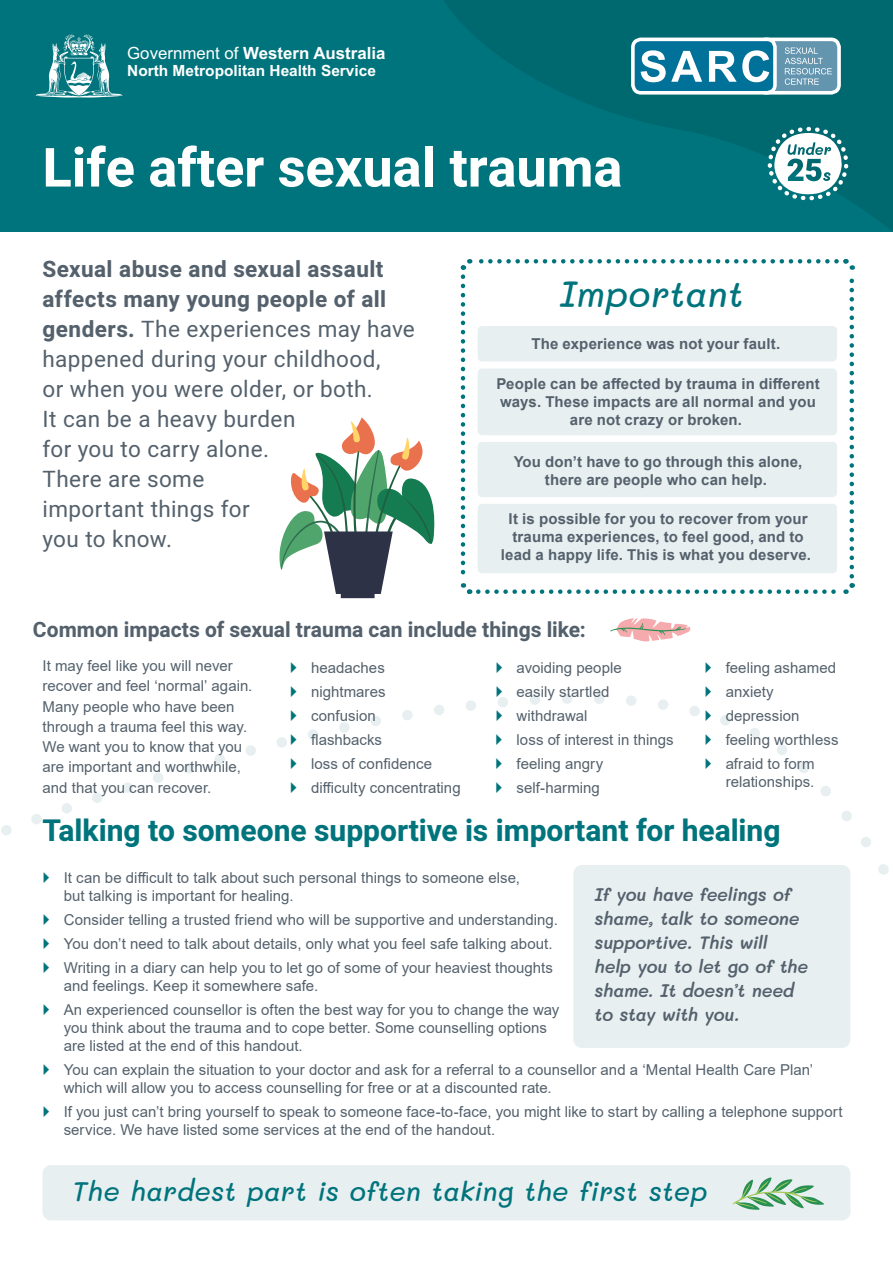
<style>
.page{position:relative;width:893px;height:1263px;background:#fff}
.page>*{position:absolute;margin:0;border:0;box-sizing:border-box;transform-origin:0 0}
.t1{font:700 54px "Heebo";color:#fff}
.t2{font:italic 500 36px "Mali";letter-spacing:.005em;color:#00747c}
.t3{font:700 30px "Heebo";color:#00747c}
.t4{font:italic 500 27px "Mali";letter-spacing:.005em;color:#00747c}
.t5{font:22.5px/30px "Heebo";letter-spacing:.02em;color:#54616c}
.t6{font:700 21px "Heebo";color:#54616c}
.t7{font:italic 600 18px/24px "Mali";letter-spacing:-.015em;color:#54616c}
.t8{font:700 16.8px "Arial";color:#fff}
.t9{font:700 15.45px "Arial";color:#fff}
.t10{font:15px/24px "Arial";letter-spacing:.005em;color:#54616c}
.t11{font:700 15px/18px "Arial";letter-spacing:.01em;color:#54616c;text-align:center}
.s1{font-weight:400}
.s2{font-weight:700}
</style>
<div class="page">
<svg style="left:1px;top:598px;width:805px;height:237px"></svg>
<svg style="left:820px;top:786px;width:69px;height:262px"></svg>
<div style="left:0;top:0;width:893px;height:232px;background:#00747c"></div>
<svg style="left:444px;top:0;width:449px;height:231px"></svg>
<div style="left:758px;top:39px;width:81px;height:54px;background:#6395af;border-radius:8px"></div>
<div style="left:756px;top:38px;width:85px;height:57px;border:4px solid #fff;border-radius:8px"></div>
<div style="left:633px;top:39px;width:142px;height:54px;background:#007198;border-radius:8px"></div>
<div style="left:631px;top:38px;width:146px;height:57px;border:4px solid #fff;border-radius:8px"></div>
<svg style="left:641px;top:50px;width:128px;height:32px"></svg>
<svg style="left:785px;top:47px;width:47px;height:38px"></svg>
<svg style="left:36px;top:34px;width:86px;height:64px"></svg>
<svg style="left:460px;top:259px;width:395px;height:335px"></svg>
<div style="left:478px;top:326px;width:359px;height:35px;background:#e8eff1;border-radius:4px"></div>
<div style="left:478px;top:442px;width:359px;height:55px;background:#e8eff1;border-radius:4px"></div>
<div style="left:478px;top:504px;width:359px;height:69px;background:#e8eff1;border-radius:4px"></div>
<div style="left:478px;top:369px;width:359px;height:66px;background:#e8eff1;border-radius:4px"></div>
<div style="left:573px;top:865px;width:277px;height:183px;background:#e8eff1;border-radius:9px"></div>
<div style="left:43px;top:1165px;width:807px;height:55px;background:#e8eff1;border-radius:9px"></div>
<svg style="left:732px;top:1177px;width:92px;height:33px"></svg>
<svg style="left:609px;top:607px;width:86px;height:45px"></svg>
<svg style="left:279px;top:417px;width:156px;height:181px"></svg>
<svg style="left:765px;top:125px;width:88px;height:78px"></svg>
<svg style="left:291px;top:662px;width:6px;height:11px"></svg>
<svg style="left:291px;top:686px;width:6px;height:11px"></svg>
<svg style="left:291px;top:710px;width:5px;height:11px"></svg>
<svg style="left:291px;top:734px;width:5px;height:11px"></svg>
<svg style="left:291px;top:758px;width:5px;height:11px"></svg>
<svg style="left:291px;top:782px;width:5px;height:11px"></svg>
<svg style="left:497px;top:662px;width:5px;height:11px"></svg>
<svg style="left:497px;top:686px;width:5px;height:11px"></svg>
<svg style="left:497px;top:710px;width:5px;height:11px"></svg>
<svg style="left:497px;top:734px;width:5px;height:11px"></svg>
<svg style="left:497px;top:758px;width:5px;height:11px"></svg>
<svg style="left:497px;top:782px;width:5px;height:11px"></svg>
<svg style="left:706px;top:662px;width:5px;height:11px"></svg>
<svg style="left:706px;top:686px;width:5px;height:11px"></svg>
<svg style="left:706px;top:710px;width:5px;height:11px"></svg>
<svg style="left:706px;top:734px;width:5px;height:11px"></svg>
<svg style="left:706px;top:758px;width:5px;height:11px"></svg>
<p class="t8" style="left:127px;top:42px;width:260px"><span class="s1">Government of</span> Western Australia</p>
<p class="t9" style="left:127px;top:60px;width:250px">North Metropolitan Health Service</p>
<h1 class="t1" style="left:43px;top:130px;width:581px">Life after sexual trauma</h1>
<p class="t5" style="left:43px;top:253px;width:374px"><span class="s2">Sexual abuse and sexual assault affects many young people of all genders.</span> The experiences may have happened during your childhood,<br>or when you were older, or both.<br>It can be a heavy burden<br>for you to carry alone.<br>There are some<br>important things for<br>you to know.</p>
<h2 class="t2" style="left:560px;top:273px;width:185px">Important</h2>
<p class="t11" style="left:532px;top:335px;width:250px">The experience was not your fault.</p>
<p class="t11" style="left:496px;top:374px;width:325px">People can be affected by trauma in different ways. These impacts are all normal and you are not crazy or broken.</p>
<p class="t11" style="left:514px;top:453px;width:290px">You don’t have to go through this alone, there are people who can help.</p>
<p class="t11" style="left:501px;top:510px;width:311px">It is possible for you to recover from your trauma experiences, to feel good, and to lead a happy life. This is what you deserve.</p>
<h3 class="t6" style="left:33px;top:615px;width:554px">Common impacts of sexual trauma can include things like:</h3>
<p class="t10" style="left:516px;top:655px;width:159px">avoiding people<br>easily startled withdrawal<br>loss of interest in things feeling angry self-harming</p>
<p class="t10" style="left:43px;top:656px;width:211px;line-height:20.2px">It may feel like you will never recover and feel ‘normal’ again.<br>Many people who have been through a trauma feel this way.<br>We want you to know that you are important and worthwhile, and that you can recover.</p>
<p class="t10" style="left:726px;top:655px;width:114px">feeling ashamed anxiety depression feeling worthless afraid to form</p>
<p class="t10" style="left:311px;top:655px;width:151px">headaches nightmares<br>confusion<br>flashbacks<br>loss of confidence difficulty concentrating</p>
<p class="t10" style="left:726px;top:769px;width:90px">relationships.</p>
<h3 class="t3" style="left:43px;top:809px;width:739px">Talking to someone supportive is important for healing</h3>
<p class="t10" style="left:64px;top:868px;width:458px;line-height:18px">It can be difficult to talk about such personal things to someone else, but talking is important for healing.</p>
<p class="t10" style="left:64px;top:907px;width:496px">Consider telling a trusted friend who will be supportive and understanding.<br>You don’t need to talk about details, only what you feel safe talking about.<br>Writing in a diary can help you to let go of some of your heaviest thoughts</p>
<p class="t10" style="left:64px;top:973px;width:497px">and feelings. Keep it somewhere safe.<br>An experienced counsellor is often the best way for you to change the way</p>
<p class="t10" style="left:64px;top:1018px;width:485px;line-height:18px">you think about the trauma and to cope better. Some counselling options are listed at the end of this handout.</p>
<p class="t10" style="left:64px;top:1060px;width:751px;line-height:18px">You can explain the situation to your doctor and ask for a referral to a counsellor and a ‘Mental Health Care Plan’ which will allow you to access counselling for free or at a discounted rate.</p>
<p class="t10" style="left:64px;top:1102px;width:780px;line-height:18px">If you just can’t bring yourself to speak to someone face-to-face, you might like to start by calling a telephone support service. We have listed some services at the end of the handout.</p>
<p class="t7" style="left:595px;top:882px;width:215px">If you have feelings of shame, talk to someone supportive. This will help you to let go of the shame. It doesn’t need to stay with you.</p>
<h3 class="t4" style="left:72px;top:1175px;width:637px">The hardest part is often taking the first step</h3>
</div>
